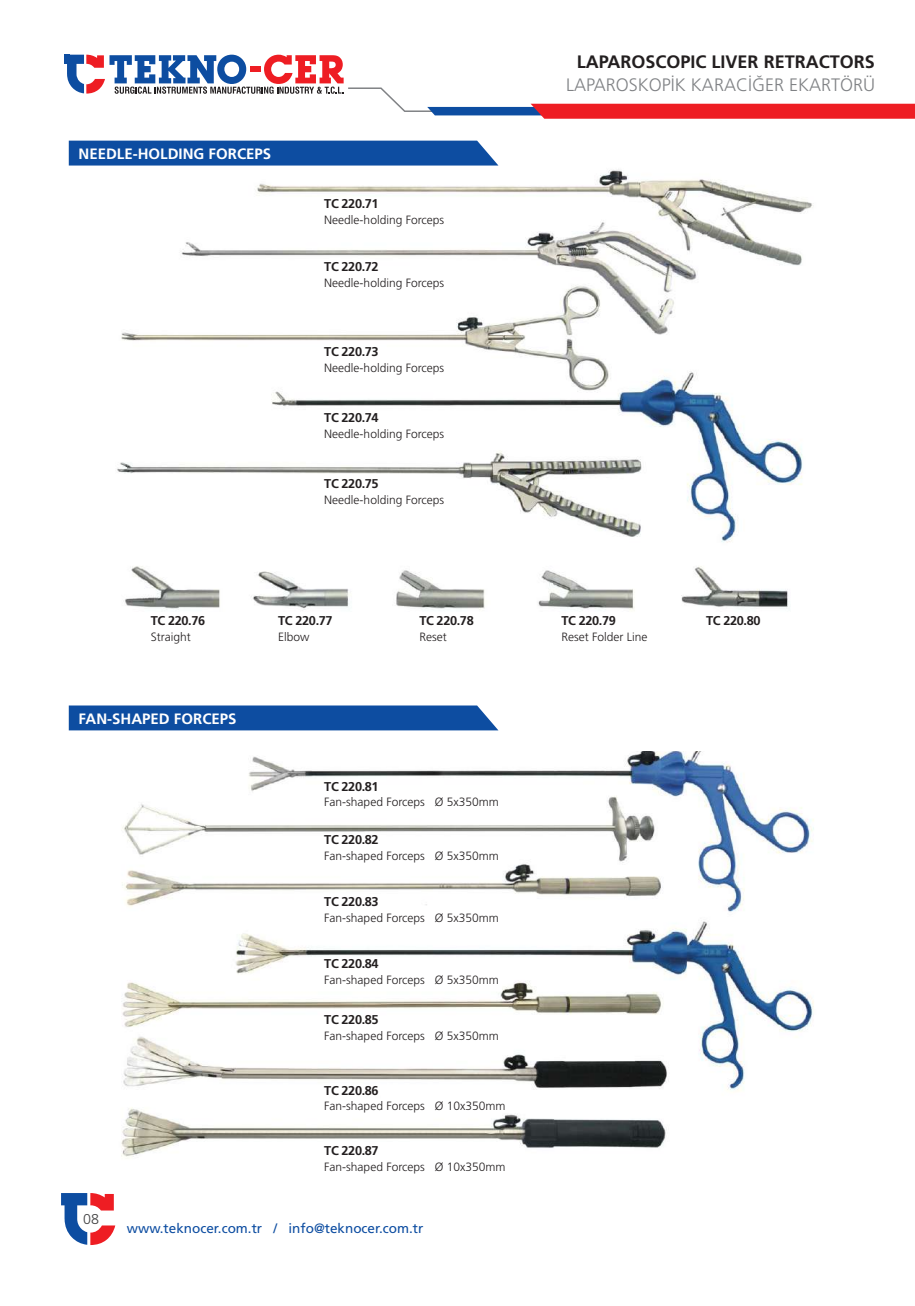
<style>
.page{position:relative;width:915px;height:1306px;background:#fff}
.page>*{position:absolute;margin:0;border:0;box-sizing:border-box;transform-origin:0 0}
.t1{font:300 18px "Frutiger CE";color:#808285}
.t2{font:700 18px "Frutiger CE";color:#231f20}
.t3{font:700 15px "Frutiger CE";color:#fff}
.t4{font:300 14.25px "Frutiger CE";color:#3e3e3f}
.t5{font:13.5px "Frutiger LT Std";color:#0d4da1}
.t6{font:700 12.75px "Frutiger CE";letter-spacing:-.03em;color:#231f20}
.t7{font:300 12px "Frutiger CE";color:#231f20}
</style>
<div class="page">
<img style="left:121px;top:751px;width:693px;height:406px">
<img style="left:75px;top:140px;width:739px;height:471px">
<svg style="left:67px;top:55px;width:847px;height:64px"></svg>
<div style="left:64px;top:55px;width:6px;height:9px;background:#0d4da1"></div>
<svg style="left:61px;top:1193px;width:54px;height:51px"></svg>
<div style="left:69px;top:141px;width:429px;height:24px;background:#0d4da1"></div>
<div style="left:69px;top:705px;width:429px;height:25px;background:#0d4da1"></div>
<p class="t3" style="left:78px;top:145px;width:194px">NEEDLE-HOLDING FORCEPS</p>
<p class="t6" style="left:324px;top:196px;width:56px">TC 220.71</p>
<p class="t7" style="left:324px;top:213px;width:121px">Needle-holding Forceps</p>
<p class="t6" style="left:324px;top:259px;width:56px">TC 220.72</p>
<p class="t7" style="left:324px;top:275px;width:121px">Needle-holding Forceps</p>
<p class="t6" style="left:324px;top:344px;width:56px">TC 220.73</p>
<p class="t7" style="left:324px;top:360px;width:121px">Needle-holding Forceps</p>
<p class="t6" style="left:324px;top:410px;width:56px">TC 220.74</p>
<p class="t7" style="left:324px;top:427px;width:121px">Needle-holding Forceps</p>
<p class="t6" style="left:324px;top:476px;width:56px">TC 220.75</p>
<p class="t7" style="left:324px;top:492px;width:121px">Needle-holding Forceps</p>
<p class="t6" style="left:151px;top:612px;width:56px">TC 220.76</p>
<p class="t7" style="left:151px;top:629px;width:41px">Straight</p>
<p class="t3" style="left:78px;top:709px;width:159px">FAN-SHAPED FORCEPS</p>
<p class="t6" style="left:278px;top:612px;width:56px">TC 220.77</p>
<p class="t7" style="left:278px;top:629px;width:33px">Elbow</p>
<p class="t6" style="left:419px;top:612px;width:56px">TC 220.78</p>
<p class="t7" style="left:419px;top:629px;width:29px">Reset</p>
<p class="t6" style="left:324px;top:778px;width:56px">TC 220.81</p>
<p class="t7" style="left:324px;top:795px;width:176px">Fan-shaped Forceps Ø 5x350mm</p>
<p class="t6" style="left:324px;top:832px;width:56px">TC 220.82</p>
<p class="t7" style="left:324px;top:849px;width:176px">Fan-shaped Forceps Ø 5x350mm</p>
<p class="t6" style="left:324px;top:893px;width:56px">TC 220.83</p>
<p class="t7" style="left:324px;top:910px;width:176px">Fan-shaped Forceps Ø 5x350mm</p>
<p class="t6" style="left:324px;top:955px;width:56px">TC 220.84</p>
<p class="t7" style="left:324px;top:972px;width:176px">Fan-shaped Forceps Ø 5x350mm</p>
<p class="t6" style="left:324px;top:1012px;width:56px">TC 220.85</p>
<p class="t7" style="left:324px;top:1028px;width:176px">Fan-shaped Forceps Ø 5x350mm</p>
<p class="t6" style="left:324px;top:1082px;width:56px">TC 220.86</p>
<p class="t7" style="left:324px;top:1099px;width:183px">Fan-shaped Forceps Ø 10x350mm</p>
<p class="t6" style="left:324px;top:1143px;width:56px">TC 220.87</p>
<p class="t7" style="left:324px;top:1159px;width:183px">Fan-shaped Forceps Ø 10x350mm</p>
<p class="t4" style="left:83px;top:1211px;width:17px">08</p>
<p class="t5" style="left:127px;top:1220px;width:298px">www.teknocer.com.tr / info@teknocer.com.tr</p>
<h1 class="t2" style="left:576px;top:51px;width:299px">LAPAROSCOPIC LIVER RETRACTORS</h1>
<h1 class="t1" style="left:566px;top:74px;width:310px">LAPAROSKOPİK KARACİĞER EKARTÖRÜ</h1>
<p class="t6" style="left:561px;top:612px;width:56px">TC 220.79</p>
<p class="t7" style="left:561px;top:629px;width:88px">Reset Folder Line</p>
<p class="t6" style="left:705px;top:612px;width:56px">TC 220.80</p>
</div>
